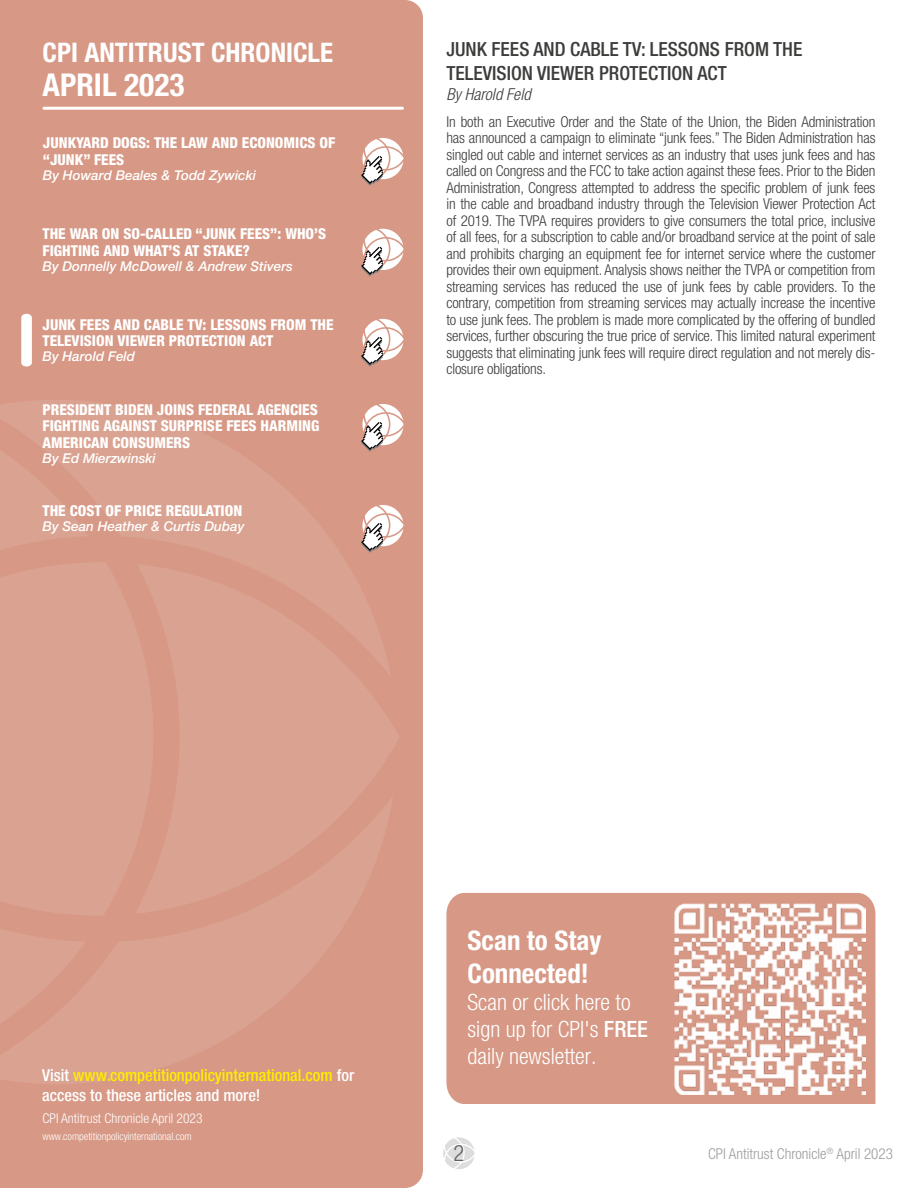
<style>
.page{position:relative;width:918px;height:1188px;background:#fff}
.page>*{position:absolute;margin:0;border:0;box-sizing:border-box;transform-origin:0 0}
.t1{font:700 condensed 31.5px "Helvetica Neue LT Std";color:#fff}
.t2{font:700 condensed 27px/32.4px "Helvetica Neue LT Std";color:#fff}
.t3{font:300 condensed 22.5px/27px "Helvetica Neue LT Std";color:#fff}
.t4{font:300 condensed 22.5px "Helvetica Neue LT Std";color:#646363}
.t5{font:500 condensed 19.5px/23.4px "Helvetica Neue LT Std";color:#3c3c3b}
.t6{font:500 condensed 16.5px/19.8px "Helvetica Neue LT Std";color:#ffed00}
.t7{font:italic 300 condensed 16.5px "Helvetica Neue LT Std";color:#3c3c3b}
.t8{font:300 condensed 15px/16.5px "Helvetica Neue LT Std";letter-spacing:-.01em;color:#3c3c3b;text-align:justify}
.t9{font:800 condensed 15px/16.5px "Helvetica Neue LT Std";color:#fff}
.t10{font:300 condensed 15px "Helvetica Neue LT Std";color:#9d9d9c}
.t11{font:italic 500 13.5px "Helvetica Neue LT Std";color:#fff}
.t12{font:300 condensed 13.5px "Helvetica Neue LT Std";color:#fff}
.t13{font:300 condensed 10.5px "Helvetica Neue LT Std";color:#fff}
.s1{color:#fff}
.s2{font-weight:500}
</style>
<div class="page">
<svg style="left:443px;top:1137px;width:32px;height:32px"></svg>
<div style="left:446px;top:893px;width:429px;height:211px;background:#d79885"></div>
<div style="left:0;top:0;width:423px;height:1188px;background:#d79885"></div>
<div style="left:0;top:677px;width:135px;height:119px;background:#daa290"></div>
<svg style="left:0;top:796px;width:393px;height:288px;fill:#daa290"></svg>
<svg style="left:0;top:400px;width:391px;height:277px;fill:#daa290"></svg>
<svg style="left:135px;top:564px;width:265px;height:350px;fill:#daa290"></svg>
<svg style="left:0;top:419px;width:89px;height:294px"></svg>
<svg style="left:0;top:769px;width:86px;height:291px"></svg>
<hr style="left:43px;top:107px;width:361px;height:3px;background:#fff;border-radius:2px">
<img style="left:674px;top:904px;width:192px;height:191px">
<svg style="left:361px;top:138px;width:43px;height:48px"></svg>
<svg style="left:361px;top:319px;width:43px;height:48px"></svg>
<svg style="left:361px;top:404px;width:43px;height:48px"></svg>
<svg style="left:361px;top:229px;width:43px;height:48px"></svg>
<svg style="left:21px;top:314px;width:11px;height:53px"></svg>
<svg style="left:361px;top:505px;width:43px;height:48px"></svg>
<h2 class="t2" style="left:43px;top:36px;width:292px">CPI ANTITRUST CHRONICLE</h2>
<h1 class="t1" style="left:43px;top:66px;width:144px">APRIL 2023</h1>
<p class="t9" style="left:43px;top:134px;width:294px">JUNKYARD DOGS: THE LAW AND ECONOMICS OF “JUNK” FEES</p>
<p class="t11" style="left:43px;top:167px;width:215px">By Howard Beales &amp; Todd Zywicki</p>
<p class="t9" style="left:43px;top:226px;width:285px">THE WAR ON SO-CALLED “JUNK FEES”: WHO’S<br>FIGHTING AND WHAT’S AT STAKE?</p>
<p class="t11" style="left:43px;top:258px;width:252px">By Donnelly McDowell &amp; Andrew Stivers</p>
<p class="t9" style="left:43px;top:316px;width:293px">JUNK FEES AND CABLE TV: LESSONS FROM THE<br>TELEVISION VIEWER PROTECTION ACT</p>
<p class="t11" style="left:43px;top:348px;width:94px">By Harold Feld</p>
<p class="t9" style="left:43px;top:401px;width:279px;text-align:justify">PRESIDENT BIDEN JOINS FEDERAL AGENCIES FIGHTING AGAINST SURPRISE FEES HARMING AMERICAN CONSUMERS</p>
<p class="t11" style="left:43px;top:450px;width:115px">By Ed Mierzwinski</p>
<p class="t9" style="left:43px;top:502px;width:201px">THE COST OF PRICE REGULATION</p>
<p class="t11" style="left:43px;top:518px;width:204px">By Sean Heather &amp; Curtis Dubay</p>
<h3 class="t5" style="left:446px;top:38px;width:357px">JUNK FEES AND CABLE TV: LESSONS FROM THE<br>TELEVISION VIEWER PROTECTION ACT</h3>
<p class="t7" style="left:446px;top:84px;width:86px">By Harold Feld</p>
<p class="t8" style="left:446px;top:113px;width:431px">In both an Executive Order and the State of the Union, the Biden Administration has announced a campaign to eliminate “junk fees.” The Biden Administration has singled out cable and internet services as an industry that uses junk fees and has called on Congress and the FCC to take action against these fees. Prior to the Biden Administration, Congress attempted to address the specific problem of junk fees in the cable and broadband industry through the Television Viewer Protection Act of 2019. The TVPA requires providers to give consumers the total price, inclusive of all fees, for a subscription to cable and/or broadband service at the point of sale and prohibits charging an equipment fee for internet service where the customer provides their own equipment. Analysis shows neither the TVPA or competition from streaming services has reduced the use of junk fees by cable providers. To the contrary, competition from streaming services may actually increase the incentive to use junk fees. The problem is made more complicated by the offering of bundled services, further obscuring the true price of service. This limited natural experiment suggests that eliminating junk fees will require direct regulation and not merely dis&shy;closure obligations.</p>
<p class="t6" style="left:42px;top:1065px;width:313px"><span class="s1">Visit</span> www.competitionpolicyinternational.com <span class="s1">for access to these articles and more!</span></p>
<p class="t12" style="left:43px;top:1111px;width:162px">CPI Antitrust Chronicle April 2023</p>
<p class="t13" style="left:43px;top:1130px;width:151px">www.competitionpolicyinternational.com</p>
<h2 class="t2" style="left:468px;top:924px;width:135px">Scan to Stay<br>Connected!</h2>
<h3 class="t3" style="left:468px;top:988px;width:182px">Scan or click here to sign up for CPI's <span class="s2">FREE </span>daily newsletter.</h3>
<h3 class="t4" style="left:454px;top:1141px;width:12px">2</h3>
<p class="t10" style="left:708px;top:1145px;width:186px">CPI Antitrust Chronicle<sup>®</sup> April 2023</p>
</div>
